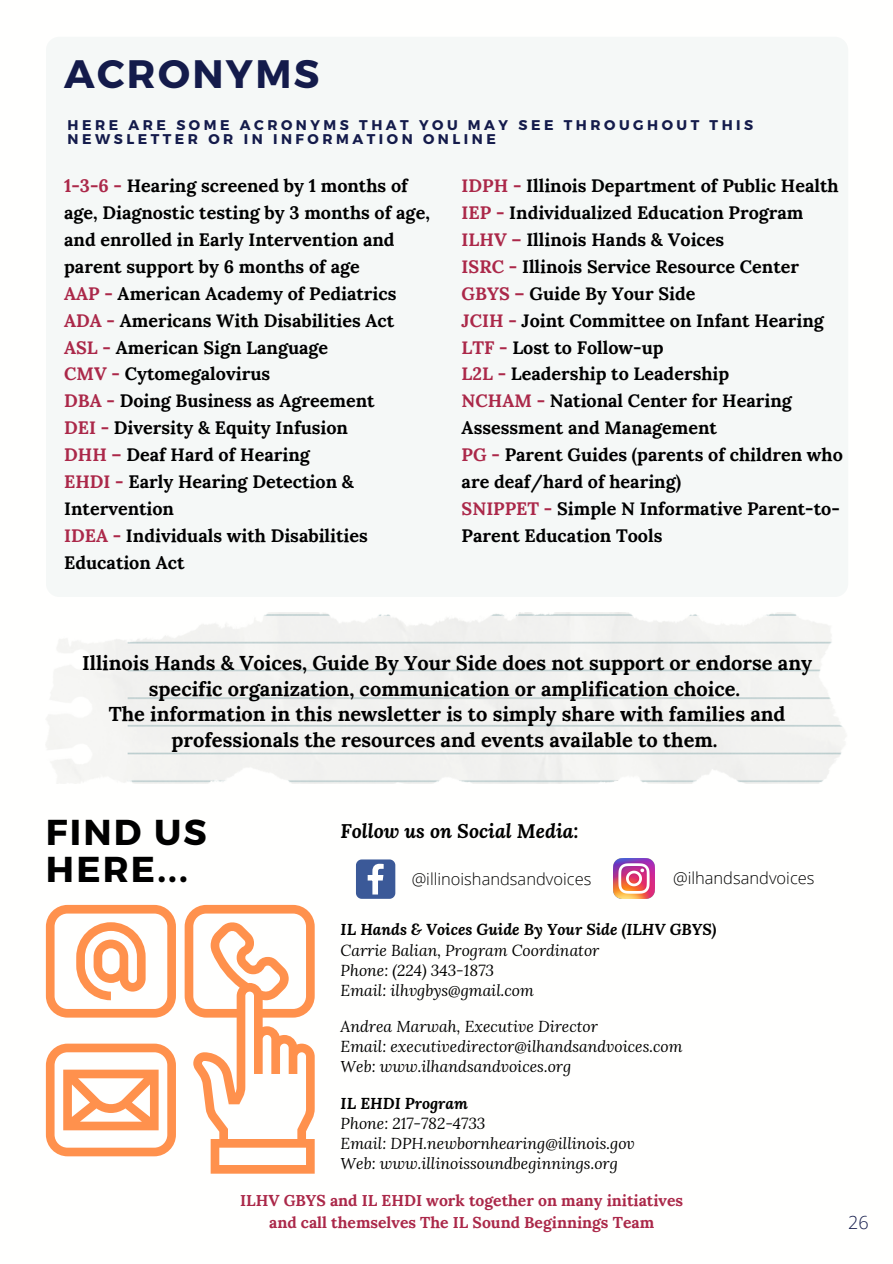
<style>
.page{position:relative;width:893px;height:1264px;background:#fff}
.page>*{position:absolute;margin:0;border:0;box-sizing:border-box;transform-origin:0 0}
.t1{font:700 39.6px "Montserrat";letter-spacing:.06em;color:#141b4b}
.t2{font:700 36px/37px "Montserrat";letter-spacing:.06em;color:#000}
.t3{font:700 19.95px/25.8px "Lora";color:#000;text-align:center}
.t4{font:italic 700 19.65px "Lora";color:#000}
.t5{font:700 18px/27px "Lora";color:#000}
.t6{font:300 18px "Open Sans";color:#141b4b}
.t7{font:300 16.5px "Open Sans";color:#000}
.t8{font:italic 15.75px "Lora";color:#000}
.t9{font:700 15.75px/21.3px "Lora";color:#ab2849;text-align:center}
.t10{font:italic 700 15.75px "Lora";color:#000}
.t11{font:700 14.1px/13.5px "Montserrat";letter-spacing:.25em;color:#141b4b}
.s1{color:#ab2849}
</style>
<div class="page">
<svg style="left:185px;top:904px;width:130px;height:269px"></svg>
<svg style="left:46px;top:904px;width:130px;height:113px"></svg>
<svg style="left:46px;top:1043px;width:130px;height:113px"></svg>
<svg style="left:356px;top:859px;width:39px;height:39px"></svg>
<img style="left:613px;top:858px;width:41px;height:40px">
<div style="left:46px;top:37px;width:802px;height:560px;background:#f5f8f7;border-radius:13px"></div>
<p class="t1" style="left:64px;top:48px;width:257px">ACRONYMS</p>
<p class="t11" style="left:67px;top:118px;width:687px">HERE ARE SOME ACRONYMS THAT YOU MAY SEE THROUGHOUT THIS<br>NEWSLETTER OR IN INFORMATION ONLINE</p>
<p class="t5" style="left:461px;top:171px;width:378px"><span class="s1">IDPH -</span> Illinois Department of Public Health</p>
<p class="t5" style="left:461px;top:198px;width:343px"><span class="s1">IEP -</span> Individualized Education Program</p>
<p class="t5" style="left:461px;top:225px;width:264px"><span class="s1">ILHV –</span> Illinois Hands &amp; Voices</p>
<p class="t5" style="left:461px;top:252px;width:339px"><span class="s1">ISRC -</span> Illinois Service Resource Center</p>
<p class="t5" style="left:461px;top:279px;width:235px"><span class="s1">GBYS –</span> Guide By Your Side</p>
<p class="t5" style="left:461px;top:306px;width:364px"><span class="s1">JCIH -</span> Joint Committee on Infant Hearing</p>
<p class="t5" style="left:461px;top:333px;width:203px"><span class="s1">LTF -</span> Lost to Follow-up</p>
<p class="t5" style="left:461px;top:360px;width:269px"><span class="s1">L2L -</span> Leadership to Leadership</p>
<p class="t5" style="left:461px;top:387px;width:331px"><span class="s1">NCHAM -</span> National Center for Hearing<br>Assessment and Management</p>
<p class="t5" style="left:461px;top:441px;width:383px"><span class="s1">PG -</span> Parent Guides (parents of children who are deaf/hard of hearing)</p>
<p class="t5" style="left:461px;top:495px;width:379px"><span class="s1">SNIPPET -</span> Simple N Informative Parent-to-<br>Parent Education Tools</p>
<p class="t5" style="left:64px;top:171px;width:367px"><span class="s1">1-3-6 -</span> Hearing screened by 1 months of age, Diagnostic testing by 3 months of age, and enrolled in Early Intervention and parent support by 6 months of age</p>
<p class="t5" style="left:64px;top:279px;width:334px"><span class="s1">AAP -</span> American Academy of Pediatrics</p>
<p class="t5" style="left:64px;top:306px;width:332px"><span class="s1">ADA -</span> Americans With Disabilities Act</p>
<p class="t5" style="left:64px;top:333px;width:266px"><span class="s1">ASL -</span> American Sign Language</p>
<p class="t5" style="left:64px;top:360px;width:207px"><span class="s1">CMV -</span> Cytomegalovirus</p>
<p class="t5" style="left:64px;top:387px;width:312px"><span class="s1">DBA -</span> Doing Business as Agreement</p>
<p class="t5" style="left:64px;top:414px;width:285px"><span class="s1">DEI -</span> Diversity &amp; Equity Infusion</p>
<p class="t5" style="left:64px;top:441px;width:247px"><span class="s1">DHH –</span> Deaf Hard of Hearing</p>
<p class="t5" style="left:64px;top:468px;width:291px"><span class="s1">EHDI -</span> Early Hearing Detection &amp;<br>Intervention</p>
<p class="t5" style="left:64px;top:522px;width:305px"><span class="s1">IDEA -</span> Individuals with Disabilities<br>Education Act</p>
<p class="t3" style="left:82px;top:649px;width:731px">Illinois Hands &amp; Voices, Guide By Your Side does not support or endorse any specific organization, communication or amplification choice.</p>
<p class="t3" style="left:109px;top:701px;width:678px">The information in this newsletter is to simply share with families and professionals the resources and events available to them.</p>
<p class="t2" style="left:46px;top:811px;width:162px">FIND US<br>HERE...</p>
<p class="t4" style="left:340px;top:817px;width:239px">Follow us on Social Media:</p>
<p class="t7" style="left:411px;top:867px;width:181px">@illinoishandsandvoices</p>
<p class="t7" style="left:673px;top:866px;width:143px">@ilhandsandvoices</p>
<p class="t10" style="left:340px;top:919px;width:377px">IL Hands &amp; Voices Guide By Your Side (ILHV GBYS)</p>
<p class="t8" style="left:340px;top:939px;width:260px">Carrie Balian, Program Coordinator</p>
<p class="t8" style="left:340px;top:959px;width:155px">Phone: (224) 343-1873</p>
<p class="t8" style="left:340px;top:979px;width:195px">Email: ilhvgbys@gmail.com</p>
<p class="t8" style="left:340px;top:1015px;width:259px">Andrea Marwah, Executive Director</p>
<p class="t8" style="left:340px;top:1035px;width:343px">Email: executivedirector@ilhandsandvoices.com</p>
<p class="t8" style="left:340px;top:1056px;width:232px">Web: www.ilhandsandvoices.org</p>
<p class="t10" style="left:340px;top:1092px;width:129px">IL EHDI Program</p>
<p class="t8" style="left:340px;top:1112px;width:146px">Phone: 217-782-4733</p>
<p class="t8" style="left:340px;top:1132px;width:296px">Email: DPH.newbornhearing@illinois.gov</p>
<p class="t8" style="left:340px;top:1152px;width:279px">Web: www.illinoissoundbeginnings.org</p>
<p class="t9" style="left:240px;top:1189px;width:444px">ILHV GBYS and IL EHDI work together on many initiatives and call themselves The IL Sound Beginnings Team</p>
<p class="t6" style="left:848px;top:1209px;width:22px">26</p>
</div>
